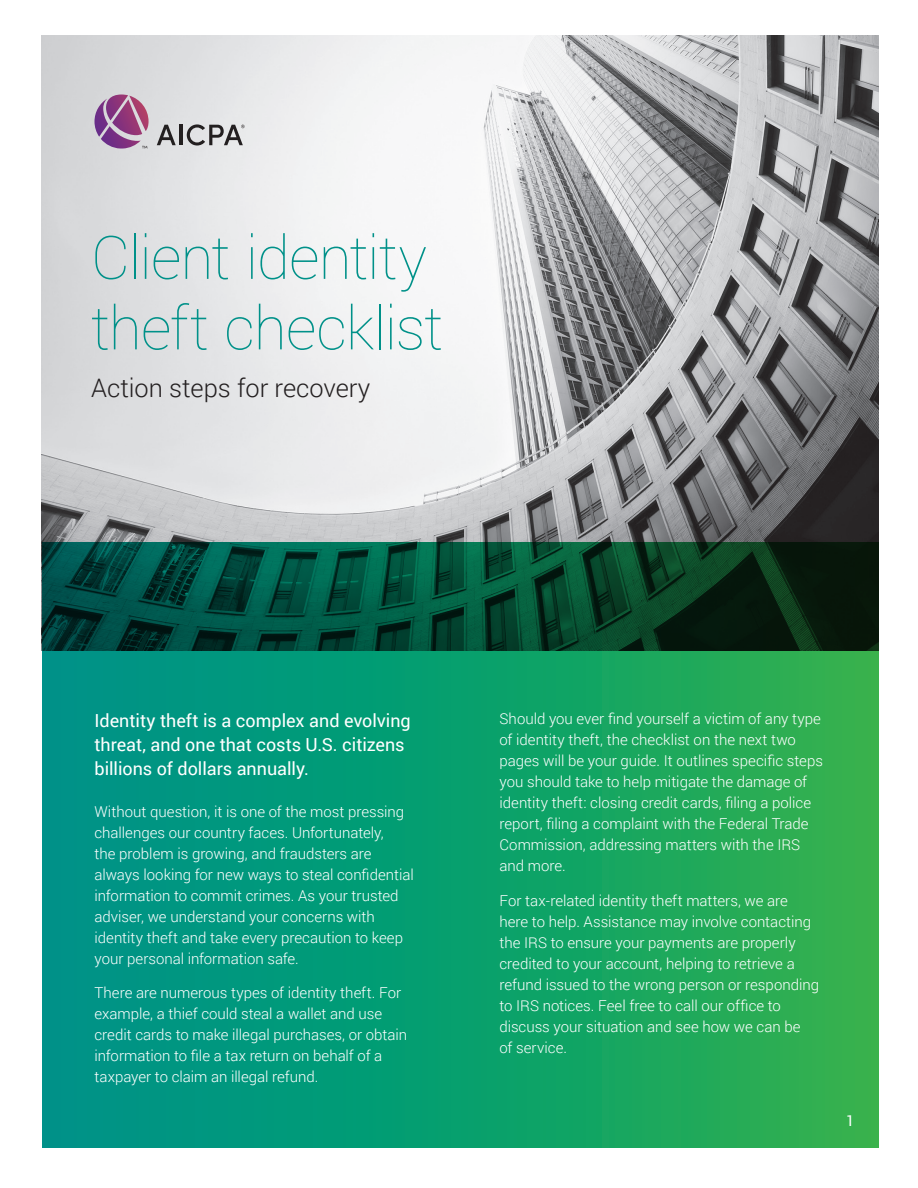
<style>
.page{position:relative;width:918px;height:1188px;background:#fff}
.page>*{position:absolute;margin:0;border:0;box-sizing:border-box;transform-origin:0 0}
.t1{font:100 60px/70.5px "Roboto";letter-spacing:-.015em;color:#009189}
.t2{font:300 25.5px "Roboto";color:#231f20}
.t3{font:18px/24px "Roboto";color:#fff}
.t4{font:300 15px/21px "Roboto";color:#fff}
.t5{font:15px "Roboto";color:#fff}
</style>
<div class="page">
<img style="left:42px;top:36px;width:837px;height:506px">
<svg style="left:42px;top:542px;width:837px;height:606px;background:#0d8f61"></svg>
<svg style="left:94px;top:94px;width:55px;height:55px;background:#a978a2"></svg>
<svg style="left:157px;top:125px;width:19px;height:20px"></svg>
<hr style="left:179px;top:125px;width:3px;height:20px;background:#231f20">
<svg style="left:187px;top:124px;width:58px;height:22px"></svg>
<h1 class="t1" style="left:91px;top:220px;width:353px">Client identity theft checklist</h1>
<h2 class="t2" style="left:91px;top:371px;width:281px">Action steps for recovery</h2>
<p class="t3" style="left:94px;top:708px;width:318px">Identity theft is a complex and evolving threat, and one that costs U.S. citizens billions of dollars annually.</p>
<p class="t4" style="left:94px;top:800px;width:321px">Without question, it is one of the most pressing challenges our country faces. Unfortunately,<br>the problem is growing, and fraudsters are always looking for new ways to steal confidential information to commit crimes. As your trusted adviser, we understand your concerns with identity theft and take every precaution to keep your personal information safe.</p>
<p class="t4" style="left:94px;top:982px;width:314px">There are numerous types of identity theft. For example, a thief could steal a wallet and use credit cards to make illegal purchases, or obtain information to file a tax return on behalf of a taxpayer to claim an illegal refund.</p>
<p class="t4" style="left:500px;top:708px;width:325px">Should you ever find yourself a victim of any type of identity theft, the checklist on the next two pages will be your guide. It outlines specific steps you should take to help mitigate the damage of identity theft: closing credit cards, filing a police report, filing a complaint with the Federal Trade Commission, addressing matters with the IRS and more.</p>
<p class="t4" style="left:500px;top:889px;width:321px">For tax-related identity theft matters, we are here to help. Assistance may involve contacting the IRS to ensure your payments are properly credited to your account, helping to retrieve a refund issued to the wrong person or responding to IRS notices. Feel free to call our office to discuss your situation and see how we can be<br>of service.</p>
<p class="t5" style="left:846px;top:1110px;width:10px">1</p>
</div>
